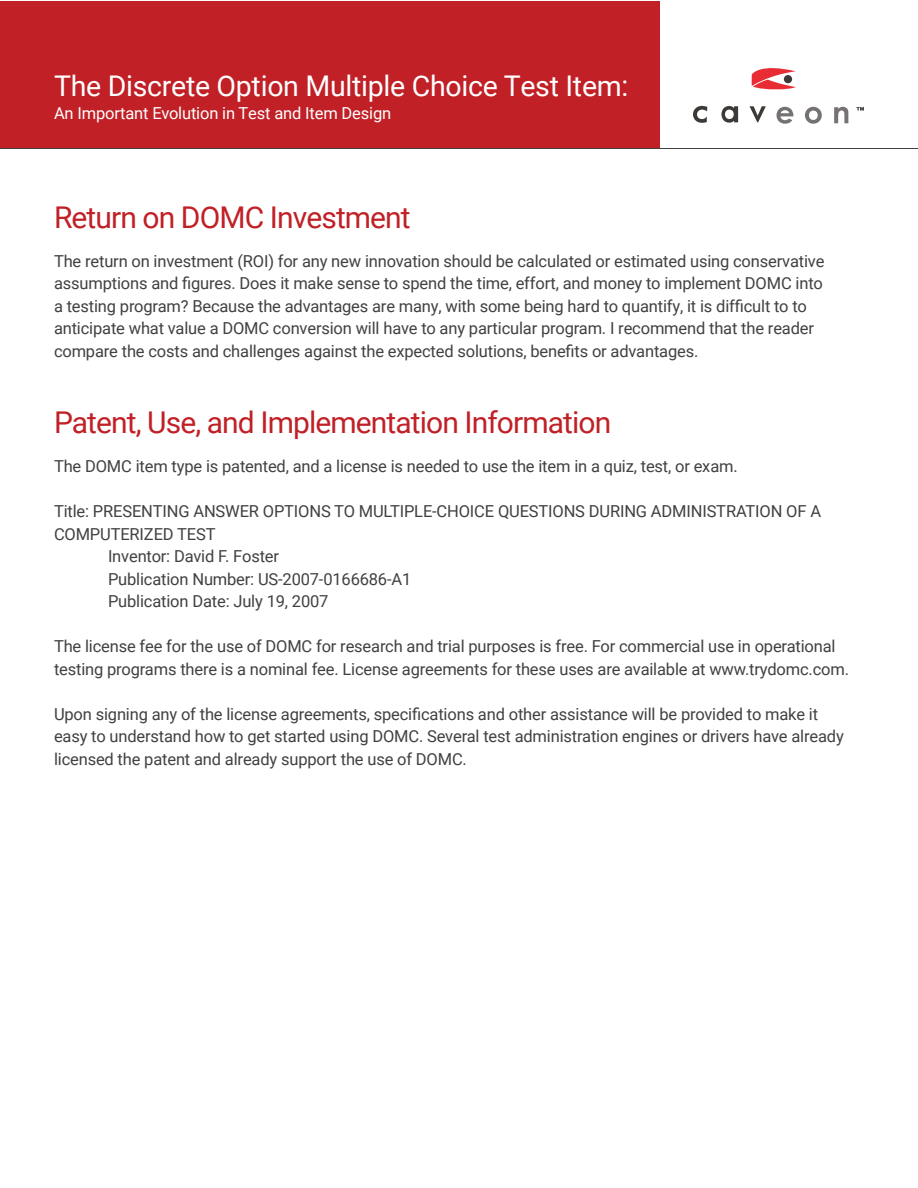
<style>
.page{position:relative;width:918px;height:1188px;background:#fff}
.page>*{position:absolute;margin:0;border:0;box-sizing:border-box;transform-origin:0 0}
.t1{font:30px "Roboto";letter-spacing:-.03em;color:#c02026}
.t2{font:28.5px "Roboto";letter-spacing:-.01em;color:#fff}
.t3{font:16.5px/22.5px "Roboto";letter-spacing:-.01em;color:#414042}
.t4{font:16.5px "Roboto";letter-spacing:-.01em;color:#fff}
</style>
<div class="page">
<div style="left:1px;top:1px;width:659px;height:147px;background:#c02026"></div>
<svg style="left:693px;top:106px;width:73px;height:17px"></svg>
<svg style="left:777px;top:107px;width:71px;height:17px"></svg>
<svg style="left:856px;top:107px;width:8px;height:3px"></svg>
<svg style="left:752px;top:68px;width:44px;height:22px"></svg>
<div style="left:784px;top:75px;width:8px;height:8px;background:#3d3936;border-radius:50%"></div>
<hr style="left:0;top:148px;width:918px;height:1px;background:#414042">
<h2 class="t2" style="left:54px;top:66px;width:576px">The Discrete Option Multiple Choice Test Item:</h2>
<p class="t4" style="left:54px;top:102px;width:339px">An Important Evolution in Test and Item Design</p>
<h1 class="t1" style="left:54px;top:196px;width:358px">Return on DOMC Investment</h1>
<p class="t3" style="left:54px;top:249px;width:772px">The return on investment (ROI) for any new innovation should be calculated or estimated using conservative assumptions and figures. Does it make sense to spend the time, effort, and money to implement DOMC into a testing program? Because the advantages are many, with some being hard to quantify, it is difficult to to anticipate what value a DOMC conversion will have to any particular program. I recommend that the reader compare the costs and challenges against the expected solutions, benefits or advantages.</p>
<h1 class="t1" style="left:54px;top:401px;width:559px">Patent, Use, and Implementation Information</h1>
<p class="t3" style="left:54px;top:454px;width:685px">The DOMC item type is patented, and a license is needed to use the item in a quiz, test, or exam.</p>
<p class="t3" style="left:54px;top:499px;width:769px">Title: PRESENTING ANSWER OPTIONS TO MULTIPLE-CHOICE QUESTIONS DURING ADMINISTRATION OF A</p>
<p class="t3" style="left:54px;top:522px;width:163px">COMPUTERIZED TEST</p>
<p class="t3" style="left:108px;top:544px;width:173px">Inventor: David F. Foster</p>
<p class="t3" style="left:108px;top:567px;width:305px">Publication Number: US-2007-0166686-A1</p>
<p class="t3" style="left:108px;top:589px;width:222px">Publication Date: July 19, 2007</p>
<p class="t3" style="left:54px;top:634px;width:797px">The license fee for the use of DOMC for research and trial purposes is free. For commercial use in operational testing programs there is a nominal fee. License agreements for these uses are available at www.trydomc.com.</p>
<p class="t3" style="left:54px;top:702px;width:791px">Upon signing any of the license agreements, specifications and other assistance will be provided to make it easy to understand how to get started using DOMC. Several test administration engines or drivers have already licensed the patent and already support the use of DOMC.</p>
</div>
